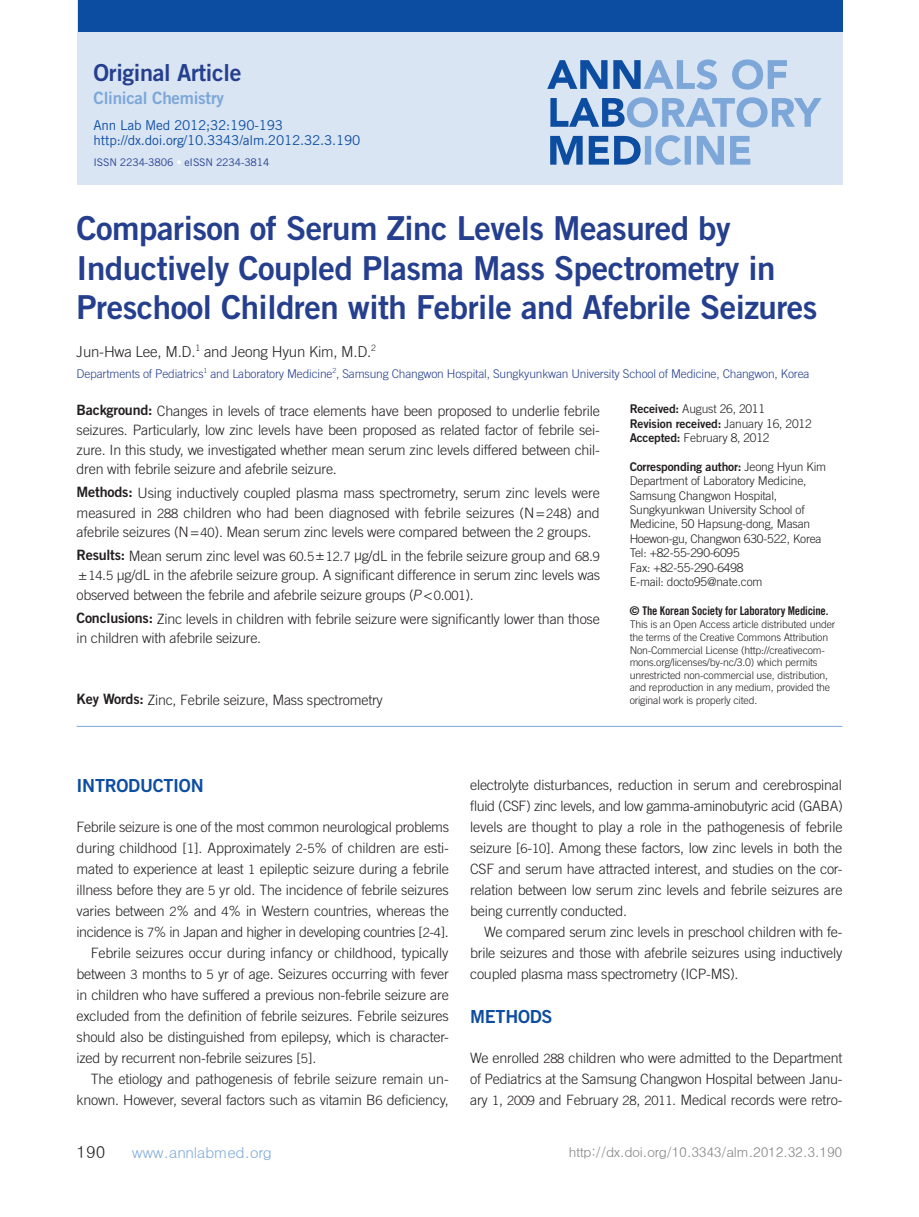
<style>
.page{position:relative;width:919px;height:1217px;background:#fff}
.page>*{position:absolute;margin:0;border:0;box-sizing:border-box;transform-origin:0 0}
.KJLM_제목{font:33px/39.6px "Trade Gothic LT Std Bd 2";letter-spacing:-.015em;color:#253f8e}
.논문분류{font:23.4px "Trade Gothic LT Std Bd 2";letter-spacing:-.015em;color:#253f8e}
.KJLM_대제목{font:18px "Trade Gothic LT Std Bd 2";letter-spacing:-.015em;color:#0d4da1}
.논문_소분류{font:16.95px "Trade Gothic LT Std Bd 2";letter-spacing:-.015em;color:#7ca7d8}
.t1{font:16.5px "Dotum";color:#231f20}
.KJLM_저자{font:300 15px "Trade Gothic LT Std";letter-spacing:-.015em;color:#231f20}
.URL{font:15px "Dotum";letter-spacing:-.02em;color:#7ca7d8}
.KJLM_본문{font:300 14.25px/21px "Trade Gothic LT Std";letter-spacing:-.015em;color:#231f20;text-align:justify}
.KJLM_초록{font:300 14.25px/19.5px "Trade Gothic LT Std";letter-spacing:-.015em;color:#231f20;text-align:justify}
.t2{font:13.5px "Dotum";letter-spacing:-.03em;color:#808285}
.DOI_-_단락{font:13.5px "Trade Gothic LT Std";letter-spacing:-.015em;color:#0d4da1}
.서지단락{font:13.5px "Trade Gothic LT Std";letter-spacing:-.015em;color:#0d4da1}
.교신저자{font:300 12px "Trade Gothic LT Std";letter-spacing:-.015em;color:#231f20}
.KJLM_소속{font:300 12px "Trade Gothic LT Std";letter-spacing:-.015em;color:#253f8e}
.교신저자-2{font:12px "Trade Gothic LT Std Bd 2";letter-spacing:-.015em;color:#231f20}
.t3{font:12px "Trade Gothic LT Std Bd Cn 20";letter-spacing:-.015em;color:#231f20}
.교신저자-3{font:300 10.5px/12.6px "Trade Gothic LT Std";letter-spacing:-.015em;color:#231f20}
.t4{font:10.5px "Trade Gothic LT Std";letter-spacing:-.015em;color:#253f8e}
.s1{color:#fff}
.s2{font-family:"Trade Gothic LT Std Bd 2";font-weight:400}
.s3{font-size:12.75px}
.s4{font-style:italic}
.s5{font-family:"Trade Gothic LT Std";font-weight:300}
.s6{font-family:"Trade Gothic LT Std Bd 2"}
</style>
<div class="page">
<div style="left:77px;top:0;width:765px;height:185px;background:#dae5f4"></div>
<div style="left:78px;top:0;width:764px;height:32px;background:#0d4da1"></div>
<svg style="left:550px;top:135px;width:200px;height:30px"></svg>
<svg style="left:550px;top:97px;width:271px;height:30px"></svg>
<svg style="left:547px;top:59px;width:239px;height:31px"></svg>
<hr style="left:77px;top:725px;width:765px;height:1px;background:#7ca7d8">
<p class="논문분류" style="left:94px;top:58px;width:149px">Original Article</p>
<p class="논문_소분류" style="left:94px;top:87px;width:132px">Clinical Chemistry</p>
<p class="서지단락" style="left:94px;top:117px;width:191px">Ann Lab Med 2012;32:190-193</p>
<p class="DOI_-_단락" style="left:94px;top:132px;width:268px">http://dx.doi.org/10.3343/alm.2012.32.3.190</p>
<p class="t4" style="left:94px;top:156px;width:177px">ISSN 2234-3806 <span class="s1">•</span> eISSN 2234-3814</p>
<p class="KJLM_제목" style="left:77px;top:208px;width:742px">Comparison of Serum Zinc Levels Measured by<br>Inductively Coupled Plasma Mass Spectrometry in<br>Preschool Children with Febrile and Afebrile Seizures</p>
<p class="KJLM_저자" style="left:77px;top:342px;width:301px">Jun-Hwa Lee, M.D.<sup>1</sup> and Jeong Hyun Kim, M.D.<sup>2</sup></p>
<p class="KJLM_소속" style="left:77px;top:366px;width:734px">Departments of Pediatrics<sup>1</sup> and Laboratory Medicine<sup>2</sup>, Samsung Changwon Hospital, Sungkyunkwan University School of Medicine, Changwon, Korea</p>
<p class="KJLM_초록" style="left:77px;top:400px;width:525px"><span class="s2">Background:</span> Changes in levels of trace elements have been proposed to underlie febrile seizures. Particularly, low zinc levels have been proposed as related factor of febrile sei&shy;zure. In this study, we investigated whether mean serum zinc levels differed between chil&shy;dren with febrile seizure and afebrile seizure.</p>
<p class="KJLM_초록" style="left:77px;top:483px;width:524px"><span class="s2">Methods:</span> Using inductively coupled plasma mass spectrometry, serum zinc levels were measured in <span class="s3">288</span> children who had been diagnosed with febrile seizures (N=<span class="s3">248</span>) and afebrile seizures (N=<span class="s3">40</span>). Mean serum zinc levels were compared between the <span class="s3">2</span> groups.</p>
<p class="KJLM_초록" style="left:77px;top:545px;width:525px"><span class="s2">Results:</span> Mean serum zinc level was <span class="s3">60</span>.<span class="s3">5</span>±<span class="s3">12</span>.<span class="s3">7</span> μg/dL in the febrile seizure group and <span class="s3">68</span>.<span class="s3">9 </span>±<span class="s3">14</span>.<span class="s3">5</span> μg/dL in the afebrile seizure group. A significant difference in serum zinc levels was observed between the febrile and afebrile seizure groups (<span class="s4">P</span>&lt;<span class="s3">0</span>.<span class="s3">001</span>).</p>
<p class="KJLM_초록" style="left:77px;top:608px;width:524px"><span class="s2">Conclusions:</span> Zinc levels in children with febrile seizure were significantly lower than those in children with afebrile seizure.</p>
<p class="교신저자" style="left:629px;top:401px;width:137px"><span class="s2">Received:</span> August 26, 2011</p>
<p class="교신저자-2" style="left:629px;top:416px;width:183px">Revision received: <span class="s5">January 16, 2012</span></p>
<p class="교신저자" style="left:629px;top:430px;width:141px"><span class="s2">Accepted:</span> February 8, 2012</p>
<p class="교신저자-2" style="left:629px;top:459px;width:198px">Corresponding author: <span class="s5">Jeong Hyun Kim</span></p>
<p class="교신저자" style="left:629px;top:473px;width:178px">Department of Laboratory Medicine,</p>
<p class="교신저자" style="left:629px;top:488px;width:149px">Samsung Changwon Hospital,</p>
<p class="교신저자" style="left:629px;top:502px;width:176px">Sungkyunkwan University School of</p>
<p class="교신저자" style="left:629px;top:517px;width:182px">Medicine, 50 Hapsung-dong, Masan</p>
<p class="교신저자" style="left:629px;top:531px;width:193px">Hoewon-gu, Changwon 630-522, Korea</p>
<p class="교신저자" style="left:629px;top:545px;width:112px">Tel: +82-55-290-6095</p>
<p class="교신저자" style="left:629px;top:560px;width:115px">Fax: +82-55-290-6498</p>
<p class="교신저자" style="left:629px;top:574px;width:134px">E-mail: docto95@nate.com</p>
<p class="t3" style="left:629px;top:603px;width:200px"><span class="s6">©</span> The Korean Society for Laboratory Medicine.</p>
<p class="교신저자-3" style="left:629px;top:618px;width:207px">This is an Open Access article distributed under the terms of the Creative Commons Attribution Non-Commercial License (http://creativecom&shy;mons.org/licenses/by-nc/3.0) which permits</p>
<p class="교신저자-3" style="left:629px;top:668px;width:202px">unrestricted non-commercial use, distribution, and reproduction in any medium, provided the original work is properly cited.</p>
<p class="KJLM_초록" style="left:77px;top:689px;width:308px"><span class="s2">Key Words:</span> Zinc, Febrile seizure, Mass spectrometry</p>
<p class="KJLM_대제목" style="left:77px;top:774px;width:129px">INTRODUCTION</p>
<p class="KJLM_본문" style="left:77px;top:815px;width:374px">Febrile seizure is one of the most common neurological problems during childhood [<span class="s3">1</span>]. Approximately <span class="s3">2</span>-<span class="s3">5</span>% of children are esti&shy;mated to experience at least <span class="s3">1</span> epileptic seizure during a febrile illness before they are <span class="s3">5</span> yr old. The incidence of febrile seizures varies between <span class="s3">2</span>% and <span class="s3">4</span>% in Western countries, whereas the incidence is <span class="s3">7</span>% in Japan and higher in developing countries [<span class="s3">2</span>-<span class="s3">4</span>].</p>
<p class="KJLM_본문" style="left:77px;top:941px;width:374px;text-indent:14px">Febrile seizures occur during infancy or childhood, typically between <span class="s3">3</span> months to <span class="s3">5</span> yr of age. Seizures occurring with fever in children who have suffered a previous non-febrile seizure are excluded from the definition of febrile seizures. Febrile seizures should also be distinguished from epilepsy, which is character&shy;ized by recurrent non-febrile seizures [<span class="s3">5</span>].</p>
<p class="KJLM_본문" style="left:77px;top:1067px;width:374px;text-align:right">The etiology and pathogenesis of febrile seizure remain un&shy;known. However, several factors such as vitamin B<span class="s3">6</span> deficiency,</p>
<p class="KJLM_본문" style="left:470px;top:773px;width:374px">electrolyte disturbances, reduction in serum and cerebrospinal fluid (CSF) zinc levels, and low gamma-aminobutyric acid (GABA) levels are thought to play a role in the pathogenesis of febrile seizure [<span class="s3">6</span>-<span class="s3">10</span>]. Among these factors, low zinc levels in both the CSF and serum have attracted interest, and studies on the cor&shy;relation between low serum zinc levels and febrile seizures are being currently conducted.</p>
<p class="KJLM_본문" style="left:470px;top:920px;width:374px;text-indent:14px">We compared serum zinc levels in preschool children with fe&shy;brile seizures and those with afebrile seizures using inductively coupled plasma mass spectrometry (ICP-MS).</p>
<p class="KJLM_대제목" style="left:470px;top:1005px;width:84px">METHODS</p>
<p class="KJLM_본문" style="left:470px;top:1046px;width:374px">We enrolled <span class="s3">288</span> children who were admitted to the Department of Pediatrics at the Samsung Changwon Hospital between Janu&shy;ary <span class="s3">1</span>, <span class="s3">2009</span> and February <span class="s3">28</span>, <span class="s3">2011</span>. Medical records were retro-</p>
<p class="t1" style="left:77px;top:1143px;width:30px">190</p>
<p class="URL" style="left:132px;top:1144px;width:142px">www.annlabmed.org</p>
<p class="t2" style="left:569px;top:1145px;width:275px">http://dx.doi.org/10.3343/alm.2012.32.3.190</p>
</div>
